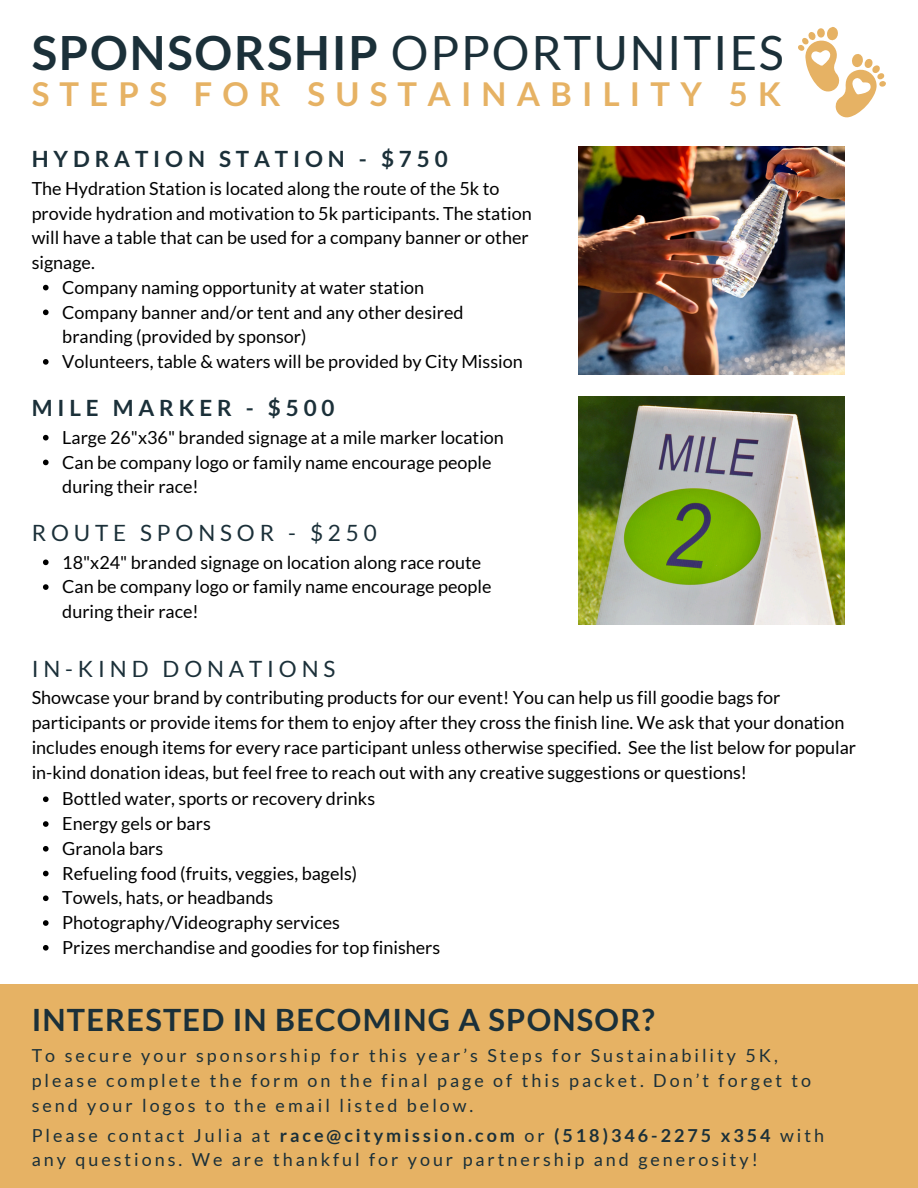
<style>
.page{position:relative;width:918px;height:1188px;background:#fff}
.page>*{position:absolute;margin:0;border:0;box-sizing:border-box;transform-origin:0 0}
.t1{font:47.25px "Lato";letter-spacing:.04em;color:#1b3039}
.t2{font:700 33px "Lato";letter-spacing:.31em;color:#e6b264}
.t3{font:700 30.75px "Lato";letter-spacing:.04em;color:#1b3039}
.t4{font:700 22.5px "Lato";letter-spacing:.215em;color:#1b3039}
.t5{font:22.5px "Lato";letter-spacing:.215em;color:#1b3039}
.t6{font:18px/24.8px "Lato";color:#000}
.t7{font:18px/24.8px "Lato";letter-spacing:.165em;color:#1b3039}
.s1{font-weight:700}
</style>
<div class="page">
<svg style="left:798px;top:27px;width:88px;height:91px"></svg>
<img style="left:579px;top:147px;width:265px;height:228px">
<img style="left:579px;top:396px;width:265px;height:229px">
<div style="left:0;top:984px;width:918px;height:204px;background:#e6b264"></div>
<svg style="left:43px;top:285px;width:6px;height:5px"></svg>
<svg style="left:43px;top:310px;width:6px;height:5px"></svg>
<svg style="left:43px;top:359px;width:6px;height:6px"></svg>
<svg style="left:43px;top:435px;width:6px;height:5px"></svg>
<svg style="left:43px;top:460px;width:6px;height:5px"></svg>
<svg style="left:43px;top:560px;width:6px;height:5px"></svg>
<svg style="left:43px;top:584px;width:6px;height:6px"></svg>
<svg style="left:43px;top:796px;width:6px;height:6px"></svg>
<svg style="left:43px;top:821px;width:6px;height:6px"></svg>
<svg style="left:43px;top:846px;width:6px;height:6px"></svg>
<svg style="left:43px;top:871px;width:6px;height:5px"></svg>
<svg style="left:43px;top:895px;width:6px;height:6px"></svg>
<svg style="left:43px;top:920px;width:6px;height:6px"></svg>
<svg style="left:43px;top:945px;width:6px;height:6px"></svg>
<p class="t1" style="left:32px;top:24px;width:754px"><span class="s1">SPONSORSHIP</span> OPPORTUNITIES</p>
<h3 class="t2" style="left:32px;top:73px;width:751px">STEPS FOR SUSTAINABILITY 5K</h3>
<p class="t4" style="left:32px;top:145px;width:417px">HYDRATION STATION - $750</p>
<p class="t6" style="left:32px;top:175px;width:501px">The Hydration Station is located along the route of the 5k to provide hydration and motivation to 5k participants. The station will have a table that can be used for a company banner or other signage.</p>
<p class="t6" style="left:62px;top:274px;width:364px">Company naming opportunity at water station</p>
<p class="t6" style="left:62px;top:299px;width:403px">Company banner and/or tent and any other desired branding (provided by sponsor)</p>
<p class="t6" style="left:62px;top:349px;width:462px">Volunteers, table &amp; waters will be provided by City Mission</p>
<h3 class="t4" style="left:32px;top:394px;width:304px">MILE MARKER - $500</h3>
<p class="t6" style="left:62px;top:425px;width:443px">Large 26"x36" branded signage at a mile marker location</p>
<p class="t6" style="left:62px;top:449px;width:431px">Can be company logo or family name encourage people during their race!</p>
<h4 class="t5" style="left:32px;top:519px;width:347px">ROUTE SPONSOR - $250</h4>
<p class="t6" style="left:62px;top:549px;width:420px">18"x24" branded signage on location along race route</p>
<p class="t6" style="left:62px;top:574px;width:431px">Can be company logo or family name encourage people during their race!</p>
<p class="t5" style="left:32px;top:655px;width:305px">IN-KIND DONATIONS</p>
<h4 class="t6" style="left:32px;top:685px;width:826px">Showcase your brand by contributing products for our event! You can help us fill goodie bags for participants or provide items for them to enjoy after they cross the finish line. We ask that your donation includes enough items for every race participant unless otherwise specified. See the list below for popular in-kind donation ideas, but feel free to reach out with any creative suggestions or questions!</h4>
<p class="t6" style="left:62px;top:786px;width:314px">Bottled water, sports or recovery drinks</p>
<p class="t6" style="left:62px;top:811px;width:150px">Energy gels or bars</p>
<p class="t6" style="left:62px;top:836px;width:103px">Granola bars</p>
<p class="t6" style="left:62px;top:860px;width:297px">Refueling food (fruits, veggies, bagels)</p>
<p class="t6" style="left:62px;top:885px;width:212px">Towels, hats, or headbands</p>
<p class="t6" style="left:62px;top:910px;width:279px">Photography/Videography services</p>
<p class="t6" style="left:62px;top:935px;width:380px">Prizes merchandise and goodies for top finishers</p>
<p class="t3" style="left:32px;top:1000px;width:624px">INTERESTED IN BECOMING A SPONSOR?</p>
<p class="t7" style="left:32px;top:1043px;width:781px">To secure your sponsorship for this year’s Steps for Sustainability 5K, please complete the form on the final page of this packet. Don’t forget to send your logos to the email listed below.</p>
<h2 class="t7" style="left:32px;top:1122px;width:794px">Please contact Julia at <span class="s1">race@citymission.com</span> or <span class="s1">(518)346-2275 x354</span> with any questions. We are thankful for your partnership and generosity!</h2>
</div>
